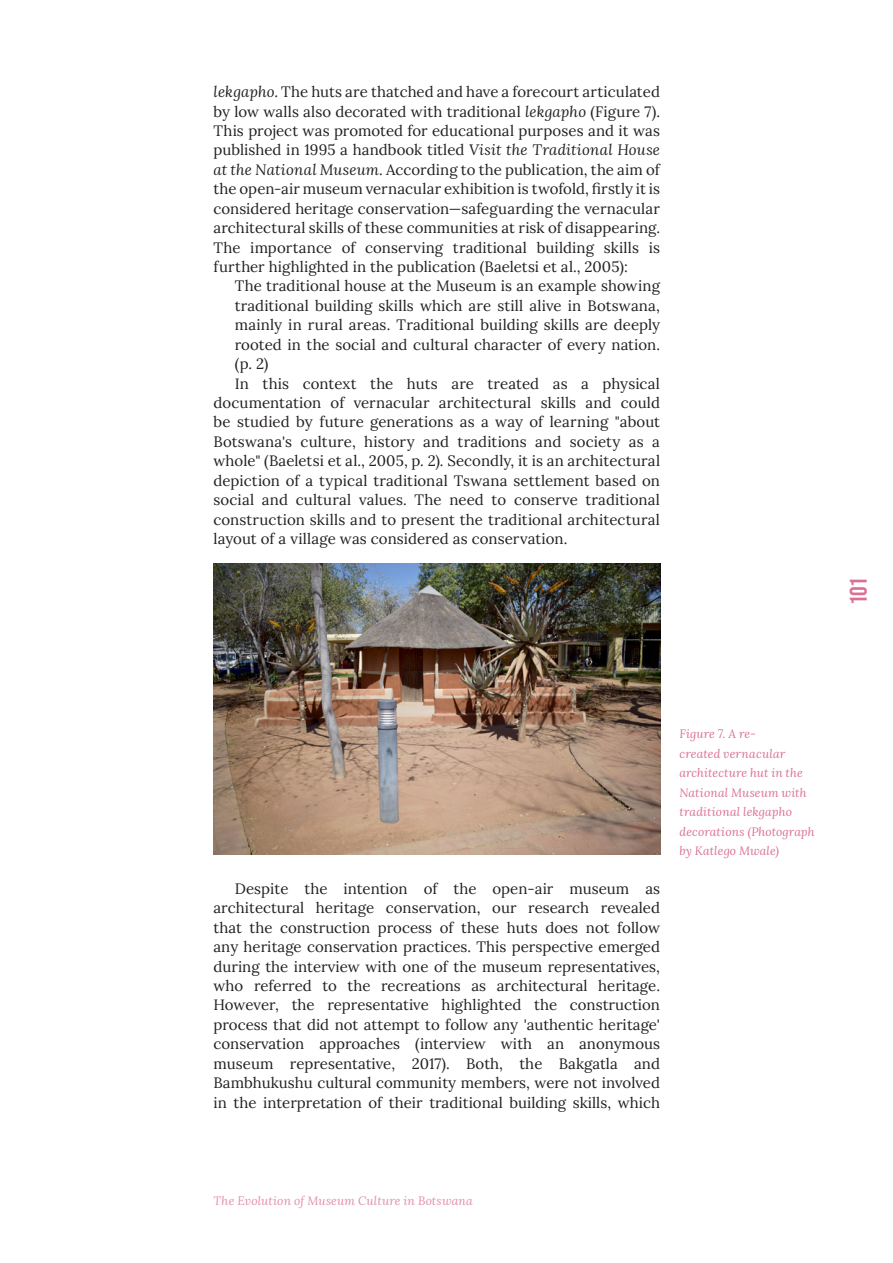
<style>
.page{position:relative;width:893px;height:1263px;background:#fff}
.page>*{position:absolute;margin:0;border:0;box-sizing:border-box;transform-origin:0 0}
.t1{font:24px "Bebas Neue";color:#db7093}
._1-Body{font:15px/19.5px "Lora";color:#231f20;text-align:justify}
._1-Figure_Caption{font:italic 12px/19.5px "Lora";letter-spacing:.01em;color:#db7093}
.t2{font:italic 12px "Lora";letter-spacing:.01em;color:#e28da9}
.s1{font-style:italic}
</style>
<div class="page">
<img style="left:214px;top:563px;width:446px;height:291px">
<p class="_1-Body" style="left:214px;top:81px;width:448px"><span class="s1">lekgapho</span>. The huts are thatched and have a forecourt articulated by low walls also decorated with traditional <span class="s1">lekgapho</span> (Figure 7).<br>This project was promoted for educational purposes and it was published in 1995 a handbook titled <span class="s1">Visit the Traditional House at the National Museum</span>. According to the publication, the aim of the open-air museum vernacular exhibition is twofold, firstly it is considered heritage conservation—safeguarding the vernacular architectural skills of these communities at risk of disappearing.<br>The importance of conserving traditional building skills is further highlighted in the publication (Baeletsi et al., 2005):</p>
<p class="_1-Body" style="left:235px;top:275px;width:427px">The traditional house at the Museum is an example showing traditional building skills which are still alive in Botswana, mainly in rural areas. Traditional building skills are deeply rooted in the social and cultural character of every nation. (p. 2)</p>
<p class="_1-Body" style="left:214px;top:372px;width:448px;text-indent:21px">In this context the huts are treated as a physical documentation of vernacular architectural skills and could be studied by future generations as a way of learning "about Botswana's culture, history and traditions and society as a whole" (Baeletsi et al., 2005, p. 2). Secondly, it is an architectural depiction of a typical traditional Tswana settlement based on social and cultural values. The need to conserve traditional construction skills and to present the traditional architectural layout of a village was considered as conservation.</p>
<h1 class="t1" style="left:845px;top:605px;width:29px;rotate:-90deg">101</h1>
<p class="_1-Body" style="left:214px;top:878px;width:448px;text-indent:21px">Despite the intention of the open-air museum as architectural heritage conservation, our research revealed that the construction process of these huts does not follow any heritage conservation practices. This perspective emerged during the interview with one of the museum representatives, who referred to the recreations as architectural heritage.<br>However, the representative highlighted the construction process that did not attempt to follow any 'authentic heritage' conservation approaches (interview with an anonymous museum representative, 2017). Both, the Bakgatla and Bambhukushu cultural community members, were not involved in the interpretation of their traditional building skills, which</p>
<p class="_1-Figure_Caption" style="left:679px;top:724px;width:137px">Figure 7. A re-<br>created vernacular architecture hut in the<br>National Museum with traditional lekgapho decorations (Photograph by Katlego Mwale)</p>
<p class="t2" style="left:214px;top:1192px;width:261px">The Evolution of Museum Culture in Botswana</p>
</div>
